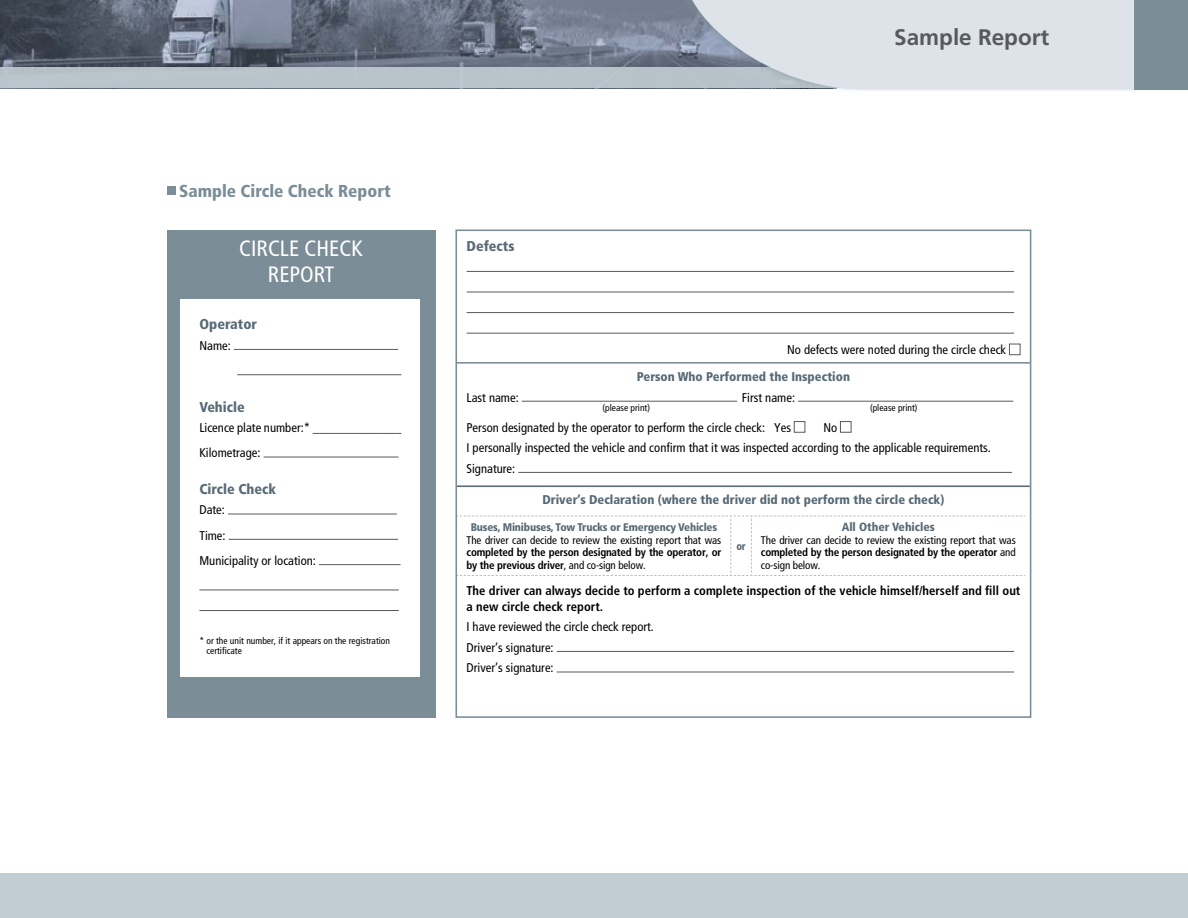
<style>
.page{position:relative;width:1188px;height:918px;background:#fff}
.page>*{position:absolute;margin:0;border:0;box-sizing:border-box;transform-origin:0 0}
.t1{font:700 22.5px "Frutiger LT Std";color:#58595b}
.t2{font:condensed 22.2px/25.3px "Frutiger LT Std";color:#fff;text-align:center}
._01_Titre3_Section3{font:900 condensed 17.25px "Frutiger LT Std";color:#7b8d97}
.t3{font:900 condensed 14.25px "Frutiger LT Std";color:#586a76}
._03_Textes{font:condensed 12.6px "Frutiger LT Std";color:#000}
._03_Textes-2{font:700 condensed 12.6px/15.8px "Frutiger LT Std";color:#000}
.t4{font:900 condensed 12.6px "Frutiger LT Std";color:#586a76}
.t5{font:900 condensed 11.85px "Frutiger LT Std";color:#586a76}
._03_Textes-3{font:condensed 11.1px/12.6px "Frutiger LT Std";letter-spacing:-.005em;color:#000;text-align:justify}
.t6{font:900 condensed 11.1px "Frutiger LT Std";letter-spacing:-.015em;color:#586a76}
.t7{font:900 condensed 11.1px "Frutiger LT Std";letter-spacing:-.015em;color:#586a76;scale:.9 1}
._03_Textes-4{font:condensed 9.45px/9.4px "Frutiger LT Std";color:#000}
.s1{font-weight:700}
</style>
<div class="page">
<div style="left:0;top:873px;width:1188px;height:45px;background:#c2cdd3"></div>
<img style="left:0;top:0;width:671px;height:67px">
<div style="left:0;top:67px;width:954px;height:21px;background:#b8c3ca"></div>
<div style="left:671px;top:0;width:517px;height:93px;background:#7b8d97;opacity:.55"></div>
<svg style="left:686px;top:0;width:448px;height:90px;fill:#dde3e8"></svg>
<div style="left:1134px;top:0;width:54px;height:90px;background:#7b8d97"></div>
<div style="left:167px;top:186px;width:9px;height:9px;background:#7b8d97"></div>
<div style="left:167px;top:230px;width:268px;height:488px;background:#7b8d97"></div>
<hr style="left:457px;top:362px;width:573px;height:2px;background:#7b8d97">
<hr style="left:457px;top:485px;width:573px;height:2px;background:#586a76">
<hr style="left:467px;top:271px;width:547px;height:1px;background:#58595b">
<hr style="left:467px;top:292px;width:547px;height:1px;background:#58595b">
<hr style="left:467px;top:312px;width:547px;height:1px;background:#58595b">
<hr style="left:467px;top:333px;width:547px;height:1px;background:#58595b">
<div style="left:1009px;top:344px;width:11px;height:11px;background:#fff;border:1px solid #58595b"></div>
<hr style="left:522px;top:401px;width:215px;height:1px;background:#58595b">
<hr style="left:798px;top:401px;width:215px;height:1px;background:#58595b">
<div style="left:794px;top:421px;width:11px;height:11px;background:#fff;border:1px solid #58595b"></div>
<div style="left:840px;top:421px;width:11px;height:11px;background:#fff;border:1px solid #58595b"></div>
<hr style="left:518px;top:472px;width:494px;height:1px;background:#58595b">
<svg style="left:458px;top:516px;width:567px;height:60px"></svg>
<hr style="left:557px;top:651px;width:457px;height:1px;background:#58595b">
<hr style="left:557px;top:672px;width:457px;height:1px;background:#58595b">
<div style="left:455px;top:229px;width:576px;height:489px;border:2px solid #7b8d97"></div>
<div style="left:180px;top:300px;width:240px;height:377px;background:#fff"></div>
<hr style="left:234px;top:349px;width:164px;height:1px;background:#58595b">
<hr style="left:237px;top:374px;width:164px;height:1px;background:#58595b">
<hr style="left:264px;top:457px;width:134px;height:1px;background:#58595b">
<hr style="left:228px;top:514px;width:169px;height:1px;background:#58595b">
<hr style="left:229px;top:539px;width:169px;height:1px;background:#58595b">
<hr style="left:319px;top:564px;width:82px;height:1px;background:#58595b">
<hr style="left:199px;top:590px;width:200px;height:1px;background:#58595b">
<hr style="left:199px;top:610px;width:200px;height:1px;background:#58595b">
<p class="_01_Titre3_Section3" style="left:179px;top:180px;width:213px">Sample Circle Check Report</p>
<p class="t2" style="left:239px;top:236px;width:125px">CIRCLE CHECK<br>REPORT</p>
<p class="t3" style="left:467px;top:238px;width:49px">Defects</p>
<p class="t3" style="left:199px;top:316px;width:59px">Operator</p>
<p class="_03_Textes" style="left:199px;top:338px;width:33px">Name:</p>
<p class="t1" style="left:894px;top:24px;width:157px">Sample Report</p>
<p class="_03_Textes" style="left:787px;top:342px;width:221px">No defects were noted during the circle check</p>
<p class="t4" style="left:637px;top:369px;width:215px">Person Who Performed the Inspection</p>
<p class="t3" style="left:199px;top:398px;width:47px">Vehicle</p>
<p class="_03_Textes" style="left:199px;top:420px;width:203px">Licence plate number:* ______________</p>
<p class="_03_Textes" style="left:199px;top:446px;width:63px">Kilometrage:</p>
<p class="t3" style="left:199px;top:480px;width:78px">Circle Check</p>
<p class="_03_Textes" style="left:199px;top:503px;width:27px">Date:</p>
<p class="_03_Textes" style="left:199px;top:528px;width:28px">Time:</p>
<p class="_03_Textes" style="left:199px;top:553px;width:118px">Municipality or location:</p>
<p class="_03_Textes-4" style="left:206px;top:636px;width:185px;text-indent:-7px">* or the unit number, if it appears on the registration certificate</p>
<p class="_03_Textes" style="left:467px;top:390px;width:54px">Last name:</p>
<p class="_03_Textes" style="left:742px;top:390px;width:55px">First name:</p>
<p class="_03_Textes-4" style="left:603px;top:403px;width:49px">(please print)</p>
<p class="_03_Textes-4" style="left:870px;top:403px;width:49px">(please print)</p>
<p class="_03_Textes" style="left:467px;top:420px;width:326px">Person designated by the operator to perform the circle check: Yes</p>
<p class="_03_Textes" style="left:823px;top:420px;width:15px">No</p>
<p class="_03_Textes" style="left:467px;top:441px;width:526px">I personally inspected the vehicle and confirm that it was inspected according to the applicable requirements.</p>
<p class="_03_Textes" style="left:467px;top:461px;width:50px">Signature:</p>
<p class="t4" style="left:542px;top:493px;width:404px">Driver’s Declaration (where the driver did not perform the circle check)</p>
<p class="t6" style="left:471px;top:520px;width:248px">Buses, Minibuses, Tow Trucks or Emergency Vehicles</p>
<p class="_03_Textes-3" style="left:467px;top:533px;width:256px">The driver can decide to review the existing report that was <span class="s1">completed by the person designated by the operator, or by the previous driver</span>, and co-sign below.</p>
<p class="t7" style="left:736px;top:539px;width:12px">or</p>
<p class="t5" style="left:842px;top:520px;width:95px">All Other Vehicles</p>
<p class="_03_Textes-3" style="left:761px;top:534px;width:256px">The driver can decide to review the existing report that was <span class="s1">completed by the person designated by the operator</span> and co-sign below.</p>
<p class="_03_Textes-2" style="left:467px;top:583px;width:555px">The driver can always decide to perform a complete inspection of the vehicle himself/herself and fill out a new circle check report.</p>
<p class="_03_Textes" style="left:467px;top:620px;width:189px">I have reviewed the circle check report.</p>
<p class="_03_Textes" style="left:467px;top:640px;width:89px">Driver’s signature:</p>
<p class="_03_Textes" style="left:467px;top:661px;width:89px">Driver’s signature:</p>
</div>
